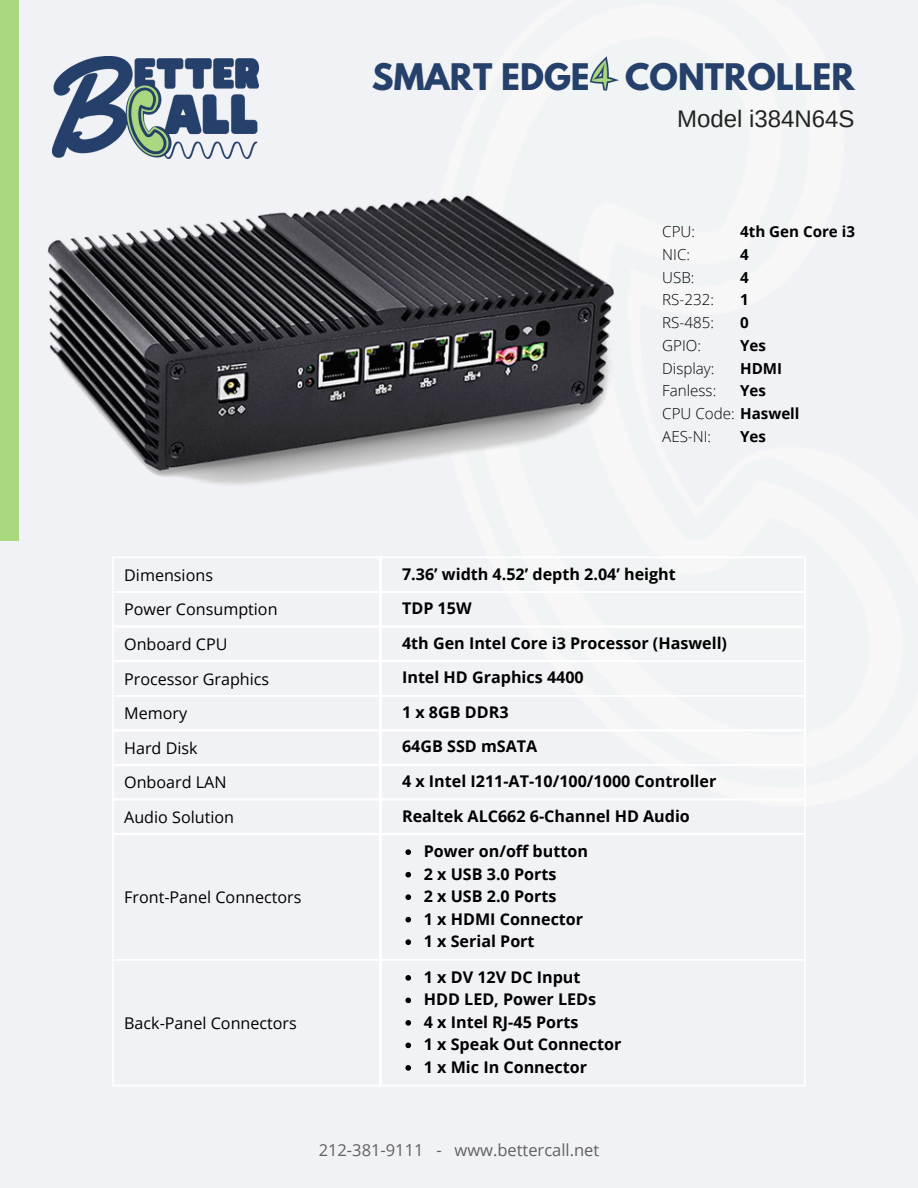
<style>
.page{position:relative;width:918px;height:1188px;background:#f1f2f6}
.page>*{position:absolute;margin:0;border:0;box-sizing:border-box;transform-origin:0 0}
.t1{font:700 32.4px "League Spartan";color:#25406a}
.t2{font:24px "Arimo";color:#222}
.t3{font:16.5px "Open Sans";color:#605f64}
.t4{font:700 16.05px "Open Sans";color:#000}
.t5{font:16.05px "Open Sans";color:#000}
.t6{font:300 15.15px "Open Sans";color:#000}
.t7{font:700 15.15px/22.8px "Open Sans";color:#000}
.s1{font-family:"Anahaw";font-size:40.2px;color:rgb(0 0 0/0)}
.s2{font-weight:700}
</style>
<div class="page">
<div style="left:0;top:0;width:18px;height:541px;background:#aad881"></div>
<img style="left:48px;top:195px;width:566px;height:290px">
<svg style="left:112px;top:556px;width:694px;height:277px"></svg>
<svg style="left:112px;top:833px;width:694px;height:126px"></svg>
<svg style="left:405px;top:849px;width:6px;height:6px"></svg>
<svg style="left:405px;top:872px;width:6px;height:6px"></svg>
<svg style="left:405px;top:894px;width:6px;height:6px"></svg>
<svg style="left:405px;top:917px;width:6px;height:6px"></svg>
<svg style="left:405px;top:939px;width:6px;height:6px"></svg>
<svg style="left:112px;top:959px;width:694px;height:127px"></svg>
<svg style="left:405px;top:975px;width:6px;height:6px"></svg>
<svg style="left:405px;top:998px;width:6px;height:5px"></svg>
<svg style="left:405px;top:1020px;width:6px;height:6px"></svg>
<svg style="left:405px;top:1043px;width:6px;height:5px"></svg>
<svg style="left:405px;top:1065px;width:6px;height:6px"></svg>
<hr style="left:379px;top:556px;width:2px;height:530px;background:#fff">
<img style="left:53px;top:57px;width:205px;height:101px">
<svg style="left:590px;top:56px;width:29px;height:35px"></svg>
<p class="t1" style="left:372px;top:61px;width:484px">SMART EDGE<span class="s1">4</span> CONTROLLER</p>
<p class="t2" style="left:677px;top:105px;width:179px">Model i384N64S</p>
<p class="t7" style="left:740px;top:220px;width:117px">4th Gen Core i3<br>4<br>4<br>1<br>0<br>Yes<br>HDMI<br>Yes</p>
<p class="t7" style="left:740px;top:425px;width:27px">Yes</p>
<p class="t6" style="left:662px;top:221px;width:34px">CPU:</p>
<h4 class="t6" style="left:662px;top:244px;width:29px">NIC:</h4>
<p class="t6" style="left:662px;top:267px;width:34px">USB:</p>
<h4 class="t6" style="left:662px;top:289px;width:53px">RS-232:</h4>
<p class="t6" style="left:662px;top:312px;width:53px">RS-485:</p>
<p class="t6" style="left:662px;top:335px;width:40px">GPIO:</p>
<p class="t6" style="left:662px;top:358px;width:54px">Display:</p>
<p class="t6" style="left:662px;top:380px;width:56px">Fanless:</p>
<p class="t6" style="left:662px;top:403px;width:139px">CPU Code: <span class="s2">Haswell</span></p>
<p class="t6" style="left:662px;top:426px;width:50px">AES-NI:</p>
<p class="t5" style="left:124px;top:564px;width:90px">Dimensions</p>
<p class="t4" style="left:402px;top:563px;width:275px">7.36’ width 4.52’ depth 2.04’ height</p>
<h1 class="t5" style="left:124px;top:598px;width:155px">Power Consumption</h1>
<h2 class="t4" style="left:402px;top:597px;width:71px">TDP 15W</h2>
<p class="t5" style="left:124px;top:633px;width:105px">Onboard CPU</p>
<p class="t4" style="left:402px;top:632px;width:326px">4th Gen Intel Core i3 Processor (Haswell)</p>
<p class="t5" style="left:124px;top:667px;width:147px">Processor Graphics</p>
<p class="t4" style="left:402px;top:666px;width:183px">Intel HD Graphics 4400</p>
<p class="t5" style="left:124px;top:702px;width:65px">Memory</p>
<p class="t4" style="left:402px;top:701px;width:108px">1 x 8GB DDR3</p>
<p class="t5" style="left:124px;top:737px;width:75px">Hard Disk</p>
<p class="t4" style="left:402px;top:735px;width:137px">64GB SSD mSATA</p>
<p class="t5" style="left:124px;top:771px;width:104px">Onboard LAN</p>
<p class="t4" style="left:402px;top:770px;width:316px">4 x Intel I211-AT-10/100/1000 Controller</p>
<h4 class="t5" style="left:124px;top:806px;width:111px">Audio Solution</h4>
<p class="t4" style="left:402px;top:804px;width:289px">Realtek ALC662 6-Channel HD Audio</p>
<p class="t5" style="left:124px;top:886px;width:179px">Front-Panel Connectors</p>
<h4 class="t5" style="left:124px;top:1011px;width:174px">Back-Panel Connectors</h4>
<p class="t4" style="left:424px;top:840px;width:166px">Power on/off button</p>
<h4 class="t4" style="left:424px;top:863px;width:134px">2 x USB 3.0 Ports</h4>
<p class="t4" style="left:424px;top:885px;width:134px">2 x USB 2.0 Ports</p>
<h3 class="t4" style="left:424px;top:908px;width:161px">1 x HDMI Connector</h3>
<p class="t4" style="left:424px;top:930px;width:112px">1 x Serial Port</p>
<p class="t4" style="left:424px;top:966px;width:158px">1 x DV 12V DC Input</p>
<h4 class="t4" style="left:424px;top:988px;width:174px">HDD LED, Power LEDs</h4>
<p class="t4" style="left:424px;top:1011px;width:156px">4 x Intel RJ-45 Ports</p>
<h4 class="t4" style="left:424px;top:1033px;width:199px">1 x Speak Out Connector</h4>
<p class="t4" style="left:424px;top:1056px;width:165px">1 x Mic In Connector</p>
<p class="t3" style="left:319px;top:1138px;width:282px">212-381-9111 - www.bettercall.net</p>
</div>
